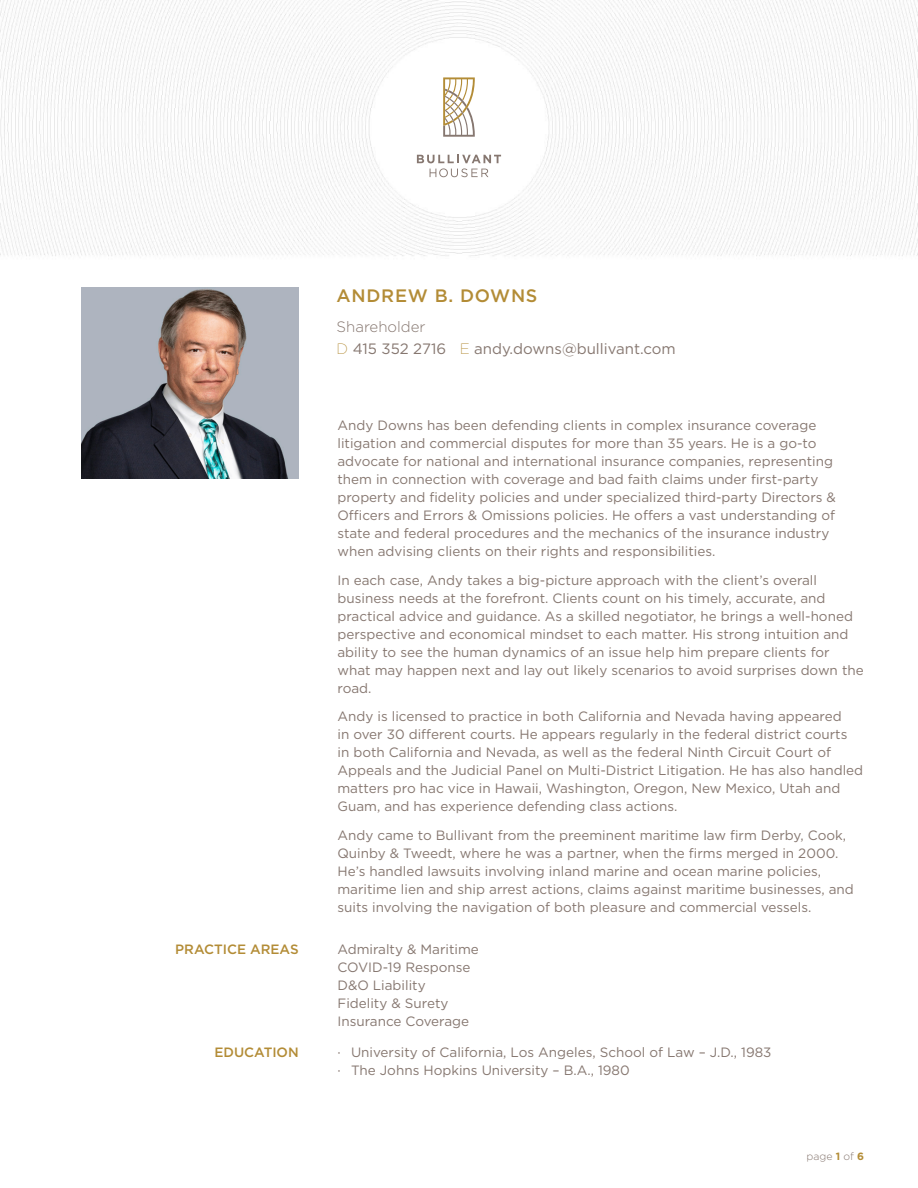
<style>
.page{position:relative;width:918px;height:1188px;background:#fff}
.page>*{position:absolute;margin:0;border:0;box-sizing:border-box;transform-origin:0 0}
.Bio_Name{font:500 18px "Gotham";letter-spacing:.04em;color:#b38c36}
.Bio_Phone_Email{font:15px "Gotham";color:#867770}
.Bio_Title{font:300 15px "Gotham";color:#867770}
.Bio_Body_Copy_Introd{font:13.5px/18px "Gotham";color:#867770}
.Bio_Copy_First_line{font:13.5px "Gotham";color:#867770}
.Bio_Copy_List{font:13.5px "Gotham";color:#867770}
.Bio_Copy_Headers{font:500 13.5px "Gotham";color:#b38c36}
.t1{font:300 10.5px "Gotham";color:#867770}
.s1{font-weight:200;color:#b38c36}
.s2{font-weight:700;color:#b38c36}
</style>
<div class="page">
<img style="left:81px;top:288px;width:218px;height:190px">
<img style="left:0;top:0;width:918px;height:256px">
<div style="left:376px;top:45px;width:166px;height:165px;background:#fff;border-radius:50%"></div>
<svg style="left:443px;top:77px;width:32px;height:60px"></svg>
<svg style="left:417px;top:155px;width:84px;height:22px"></svg>
<p class="Bio_Copy_Headers" style="left:175px;top:940px;width:125px">PRACTICE AREAS</p>
<p class="Bio_Copy_Headers" style="left:214px;top:1044px;width:86px">EDUCATION</p>
<p class="Bio_Name" style="left:337px;top:284px;width:202px">ANDREW B. DOWNS</p>
<p class="Bio_Title" style="left:337px;top:317px;width:90px">Shareholder</p>
<p class="Bio_Phone_Email" style="left:337px;top:339px;width:341px"><span class="s1">D</span> 415 352 2716 <span class="s1">E</span> andy.downs@bullivant.com</p>
<p class="Bio_Body_Copy_Introd" style="left:338px;top:416px;width:500px">Andy Downs has been defending clients in complex insurance coverage litigation and commercial disputes for more than 35 years. He is a go-to advocate for national and international insurance companies, representing them in connection with coverage and bad faith claims under first-party property and fidelity policies and under specialized third-party Directors &amp; Officers and Errors &amp; Omissions policies. He offers a vast understanding of state and federal procedures and the mechanics of the insurance industry when advising clients on their rights and responsibilities.</p>
<p class="Bio_Body_Copy_Introd" style="left:338px;top:571px;width:528px">In each case, Andy takes a big-picture approach with the client’s overall business needs at the forefront. Clients count on his timely, accurate, and practical advice and guidance. As a skilled negotiator, he brings a well-honed perspective and economical mindset to each matter. His strong intuition and ability to see the human dynamics of an issue help him prepare clients for what may happen next and lay out likely scenarios to avoid surprises down the road.</p>
<p class="Bio_Body_Copy_Introd" style="left:338px;top:707px;width:527px">Andy is licensed to practice in both California and Nevada having appeared<br>in over 30 different courts. He appears regularly in the federal district courts<br>in both California and Nevada, as well as the federal Ninth Circuit Court of Appeals and the Judicial Panel on Multi-District Litigation. He has also handled matters pro hac vice in Hawaii, Washington, Oregon, New Mexico, Utah and Guam, and has experience defending class actions.</p>
<p class="Bio_Body_Copy_Introd" style="left:338px;top:826px;width:518px">Andy came to Bullivant from the preeminent maritime law firm Derby, Cook, Quinby &amp; Tweedt, where he was a partner, when the firms merged in 2000.<br>He’s handled lawsuits involving inland marine and ocean marine policies, maritime lien and ship arrest actions, claims against maritime businesses, and suits involving the navigation of both pleasure and commercial vessels.</p>
<p class="Bio_Copy_First_line" style="left:338px;top:940px;width:143px">Admiralty &amp; Maritime</p>
<p class="Bio_Copy_List" style="left:338px;top:958px;width:135px">COVID-19 Response</p>
<p class="Bio_Copy_List" style="left:338px;top:976px;width:90px">D&amp;O Liability</p>
<p class="Bio_Copy_List" style="left:338px;top:994px;width:112px">Fidelity &amp; Surety</p>
<p class="Bio_Copy_List" style="left:338px;top:1012px;width:133px">Insurance Coverage</p>
<p class="Bio_Copy_First_line" style="left:338px;top:1044px;width:436px">· University of California, Los Angeles, School of Law – J.D., 1983</p>
<p class="Bio_Body_Copy_Introd" style="left:338px;top:1061px;width:294px">· The Johns Hopkins University – B.A., 1980</p>
<p class="t1" style="left:807px;top:1150px;width:59px">page <span class="s2">1</span> of <span class="s2">6</span></p>
</div>
